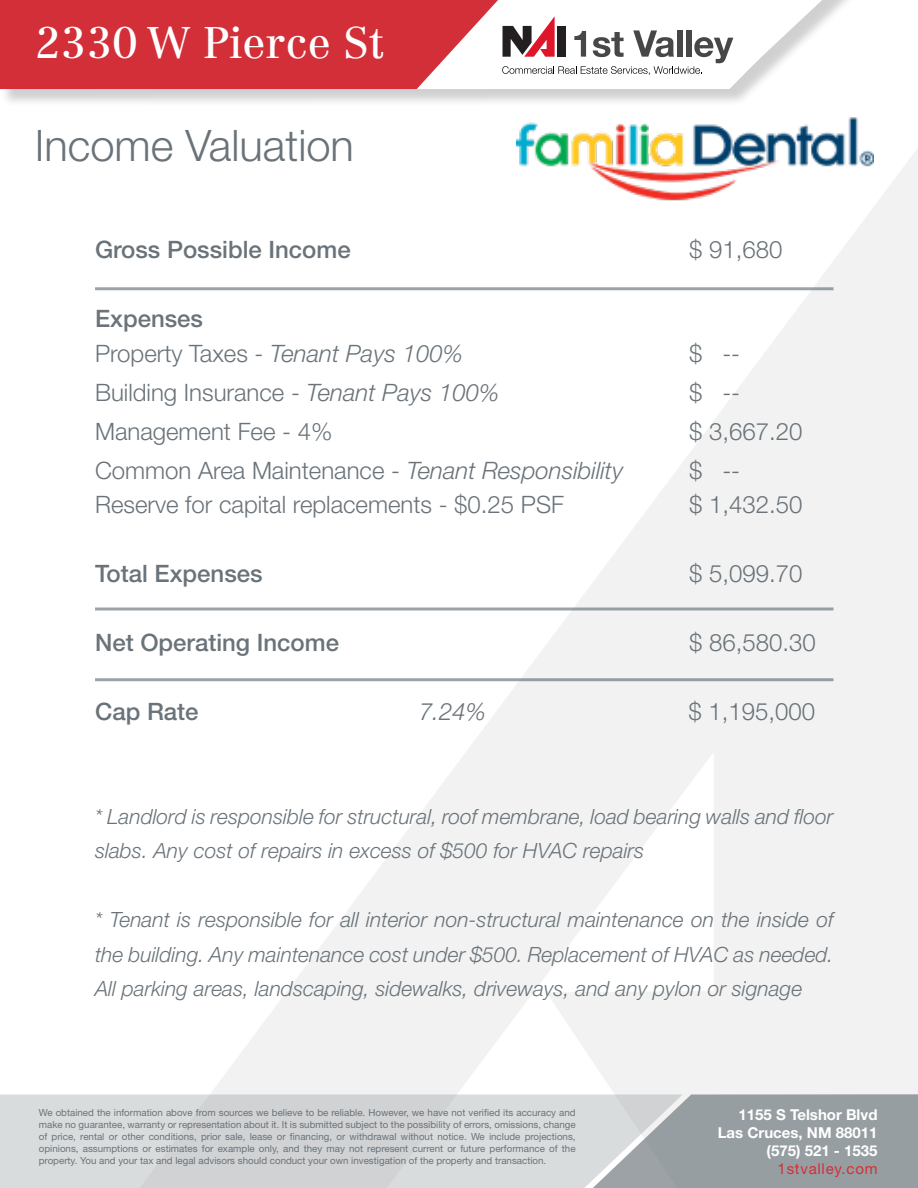
<style>
.page{position:relative;width:918px;height:1188px;background:#fff}
.page>*{position:absolute;margin:0;border:0;box-sizing:border-box;transform-origin:0 0}
.t1{font:300 43.5px "Helvetica Neue LT Std";color:#697379}
.t2{font:43.5px "Centennial LT Std";color:#fff}
.t3{font:300 24px "Helvetica Neue LT Std";color:#697379}
.t4{font:500 24px "Helvetica Neue LT Std";color:#697379}
.t5{font:italic 300 24px "Helvetica Neue LT Std";color:#697379}
.t6{font:italic 300 21px/34.5px "Helvetica Neue LT Std";color:#697379}
.t7{font:700 15px "Helvetica Neue LT Std";color:#fff}
.t8{font:15px "Helvetica Neue LT Std";letter-spacing:.05em;color:#d32f38}
.t9{font:9.75px/12px "Helvetica Neue LT Std";color:#697379;text-align:justify}
.s1{font-style:italic}
</style>
<div class="page">
<img style="left:139px;top:149px;width:779px;height:946px">
<img style="left:517px;top:117px;width:356px;height:96px">
<hr style="left:95px;top:287px;width:738px;height:3px;background:#697379">
<hr style="left:95px;top:608px;width:738px;height:2px;background:#697379">
<hr style="left:95px;top:678px;width:738px;height:3px;background:#697379">
<div style="left:580px;top:1094px;width:338px;height:94px;background:#979ea2"></div>
<svg style="left:0;top:1095px;width:683px;height:93px;fill:#d9dcdd"></svg>
<div style="left:0;top:0;width:871px;height:108px;background:#231f20;opacity:.21"></div>
<svg style="left:0;top:0;width:856px;height:90px"></svg>
<svg style="left:498px;top:0;width:319px;height:89px"></svg>
<svg style="left:0;top:0;width:498px;height:89px;fill:#d32f38"></svg>
<svg style="left:502px;top:16px;width:231px;height:59px"></svg>
<p class="t2" style="left:35px;top:17px;width:351px">2330 W Pierce St</p>
<p class="t1" style="left:35px;top:119px;width:321px">Income Valuation</p>
<p class="t4" style="left:95px;top:235px;width:257px">Gross Possible Income</p>
<p class="t3" style="left:689px;top:235px;width:95px">$ 91,680</p>
<p class="t4" style="left:95px;top:304px;width:110px">Expenses</p>
<p class="t3" style="left:95px;top:339px;width:369px">Property Taxes - <span class="s1">Tenant Pays 100%</span></p>
<p class="t3" style="left:689px;top:339px;width:53px">$ --</p>
<p class="t3" style="left:95px;top:378px;width:406px">Building Insurance - <span class="s1">Tenant Pays 100%</span></p>
<p class="t3" style="left:689px;top:378px;width:53px">$ --</p>
<p class="t3" style="left:95px;top:417px;width:239px">Management Fee - 4%</p>
<p class="t3" style="left:689px;top:417px;width:115px">$ 3,667.20</p>
<p class="t3" style="left:95px;top:456px;width:530px">Common Area Maintenance - <span class="s1">Tenant Responsibility</span></p>
<p class="t3" style="left:689px;top:456px;width:53px">$ --</p>
<p class="t3" style="left:95px;top:490px;width:471px">Reserve for capital replacements - $0.25 PSF</p>
<p class="t3" style="left:689px;top:490px;width:115px">$ 1,432.50</p>
<p class="t4" style="left:95px;top:559px;width:169px">Total Expenses</p>
<p class="t3" style="left:689px;top:559px;width:115px">$ 5,099.70</p>
<p class="t4" style="left:95px;top:628px;width:246px">Net Operating Income</p>
<p class="t3" style="left:689px;top:628px;width:128px">$ 86,580.30</p>
<p class="t4" style="left:95px;top:697px;width:105px">Cap Rate</p>
<p class="t5" style="left:419px;top:697px;width:68px">7.24%</p>
<p class="t3" style="left:688px;top:697px;width:128px">$ 1,195,000</p>
<p class="t6" style="left:95px;top:799px;width:740px">* Landlord is responsible for structural, roof membrane, load bearing walls and floor slabs. Any cost of repairs in excess of $500 for HVAC repairs</p>
<p class="t6" style="left:95px;top:902px;width:740px;text-align:justify">* Tenant is responsible for all interior non-structural maintenance on the inside of the building. Any maintenance cost under $500. Replacement of HVAC as needed.<br>All parking areas, landscaping, sidewalks, driveways, and any pylon or signage</p>
<p class="t9" style="left:39px;top:1107px;width:538px">We obtained the information above from sources we believe to be reliable. However, we have not verified its accuracy and make no guarantee, warranty or representation about it. It is submitted subject to the possibility of errors, omissions, change of price, rental or other conditions, prior sale, lease or financing, or withdrawal without notice. We include projections, opinions, assumptions or estimates for example only, and they may not represent current or future performance of the property. You and your tax and legal advisors should conduct your own investigation of the property and transaction.</p>
<p class="t7" style="left:739px;top:1106px;width:140px">1155 S Telshor Blvd</p>
<p class="t7" style="left:718px;top:1124px;width:161px">Las Cruces, NM 88011</p>
<p class="t7" style="left:767px;top:1142px;width:112px">(575) 521 - 1535</p>
<p class="t8" style="left:778px;top:1160px;width:101px">1stvalley.com</p>
</div>
